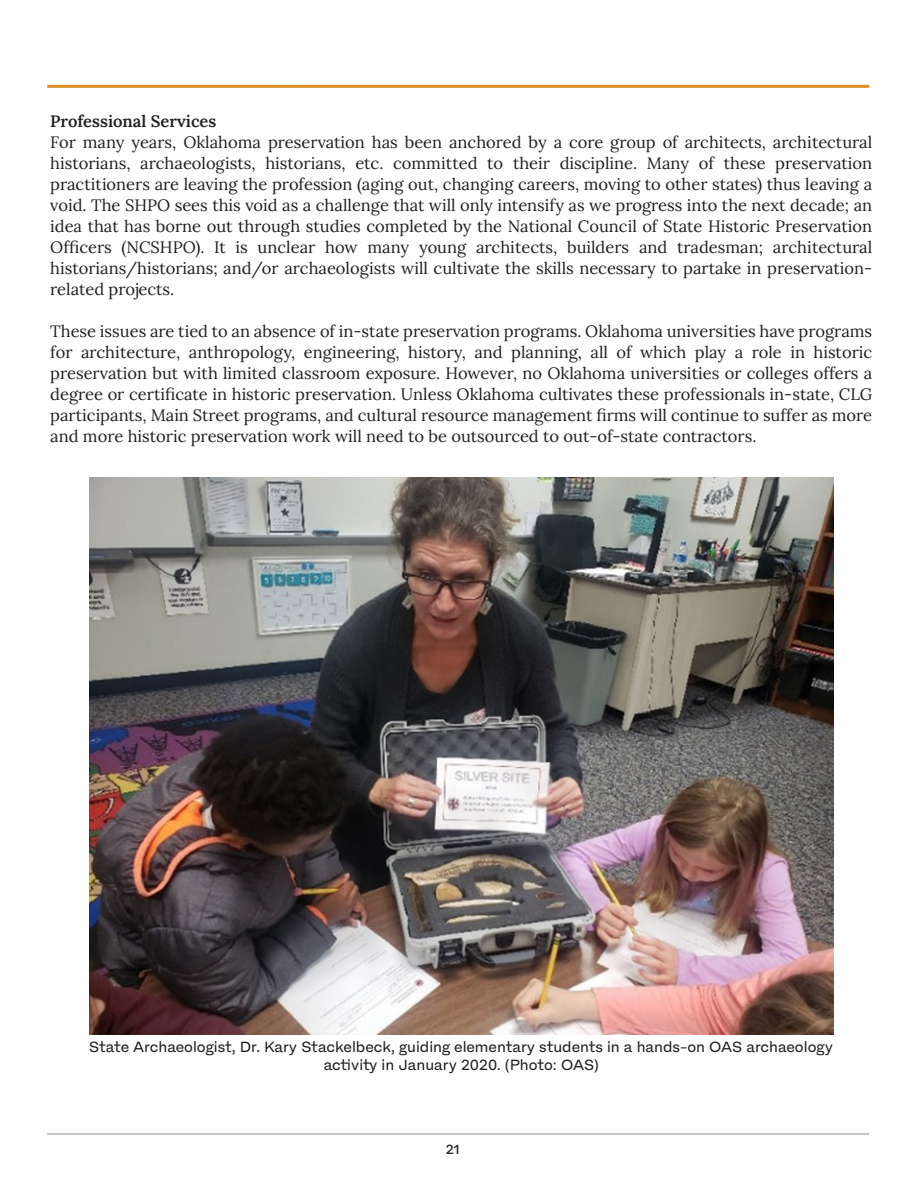
<style>
.page{position:relative;width:918px;height:1188px;background:#fff}
.page>*{position:absolute;margin:0;border:0;box-sizing:border-box;transform-origin:0 0}
.Body_text{font:16.5px/21px "Lora";color:#231f20;text-align:justify}
.Body_text-2{font:600 16.5px "Lora";color:#231f20}
.t1{font:15px/18px "Fracktif";color:#231f20;text-align:center}
.t2{font:500 13.5px "Fracktif";color:#2b2824}
</style>
<div class="page">
<hr style="left:47px;top:1134px;width:822px;height:1px;background:#8a8e8f">
<hr style="left:47px;top:85px;width:822px;height:3px;background:#de9026">
<img style="left:89px;top:477px;width:744px;height:558px">
<p class="Body_text-2" style="left:50px;top:108px;width:168px">Professional Services</p>
<p class="Body_text" style="left:50px;top:130px;width:824px">For many years, Oklahoma preservation has been anchored by a core group of architects, architectural historians, archaeologists, historians, etc. committed to their discipline. Many of these preservation practitioners are leaving the profession (aging out, changing careers, moving to other states) thus leaving a void. The SHPO sees this void as a challenge that will only intensify as we progress into the next decade; an idea that has borne out through studies completed by the National Council of State Historic Preservation Officers (NCSHPO). It is unclear how many young architects, builders and tradesman; architectural historians/historians; and/or archaeologists will cultivate the skills necessary to partake in preservation&shy;related projects.</p>
<p class="Body_text" style="left:50px;top:319px;width:824px">These issues are tied to an absence of in-state preservation programs. Oklahoma universities have programs for architecture, anthropology, engineering, history, and planning, all of which play a role in historic preservation but with limited classroom exposure. However, no Oklahoma universities or colleges offers a degree or certificate in historic preservation. Unless Oklahoma cultivates these professionals in-state, CLG participants, Main Street programs, and cultural resource management firms will continue to suffer as more and more historic preservation work will need to be outsourced to out-of-state contractors.</p>
<p class="t1" style="left:89px;top:1038px;width:745px">State Archaeologist, Dr. Kary Stackelbeck, guiding elementary students in a hands-on OAS archaeology activity in January 2020. (Photo: OAS)</p>
<p class="t2" style="left:446px;top:1141px;width:16px">21</p>
</div>
